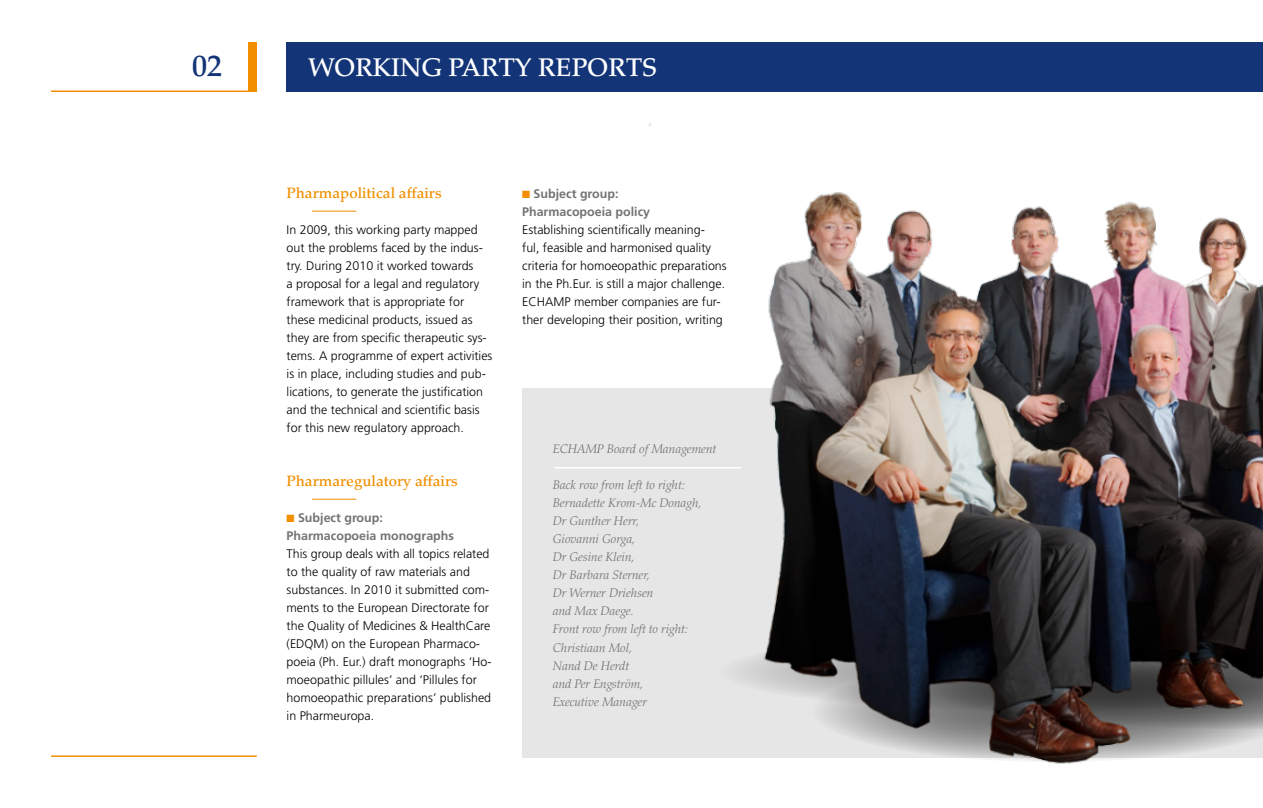
<style>
.page{position:relative;width:1263px;height:808px;background:#fff}
.page>*{position:absolute;margin:0;border:0;box-sizing:border-box;transform-origin:0 0}
.t1{font:500 30px "Palatino LT Std";color:#133578}
.t2{font:500 25.5px "Palatino LT Std";color:#fff}
.t3{font:500 15px "Palatino LT Std";color:#f18f00}
.t4{font:300 12.45px/18px "Frutiger LT";color:#000}
.t5{font:italic 300 12.45px/18px "Palatino LT Std";color:#747373}
.t6{font:700 12.45px/18px "Frutiger LT";color:#747373}
.s1{color:#f18f00}
</style>
<div class="page">
<div style="left:522px;top:388px;width:741px;height:370px;background:#e6e6e6"></div>
<hr style="left:51px;top:90px;width:206px;height:2px;background:#f18f00">
<hr style="left:51px;top:755px;width:206px;height:2px;background:#f18f00">
<div style="left:287px;top:43px;width:976px;height:49px;background:#133578"></div>
<div style="left:248px;top:43px;width:9px;height:49px;background:#f18f00"></div>
<hr style="left:312px;top:211px;width:44px;height:1px;background:#f18f00">
<hr style="left:312px;top:499px;width:44px;height:1px;background:#f18f00">
<img style="left:649px;top:122px;width:614px;height:642px">
<hr style="left:554px;top:467px;width:187px;height:1px;background:#fff">
<h1 class="t1" style="left:192px;top:48px;width:31px">02</h1>
<h2 class="t2" style="left:308px;top:52px;width:173px">WORKIN G PART</h2>
<h2 class="t2" style="left:515px;top:52px;width:111px">Y REPORTS</h2>
<p class="t3" style="left:287px;top:184px;width:157px">Pharmapolitical affairs</p>
<p class="t4" style="left:287px;top:221px;width:207px">In 2009, this working party mapped out the problems faced by the indus&shy;try. During 2010 it worked towards<br>a proposal for a legal and regulatory framework that is appropriate for these medicinal products, issued as they are from specific therapeutic sys&shy;tems. A programme of expert activities is in place, including studies and pub&shy;lications, to generate the justification and the technical and scientific basis for this new regulatory approach.</p>
<p class="t3" style="left:287px;top:472px;width:173px">Pharmaregulatory affairs</p>
<p class="t6" style="left:287px;top:509px;width:169px"><span class="s1">■</span> Subject group:<br>Pharmacopoeia monographs</p>
<p class="t4" style="left:287px;top:545px;width:207px">This group deals with all topics related to the quality of raw materials and substances. In 2010 it submitted com&shy;ments to the European Directorate for the Quality of Medicines &amp; HealthCare (EDQM) on the European Pharmaco&shy;poeia (Ph. Eur.) draft monographs ‘Ho&shy;moeopathic pillules’ and ‘Pillules for homoeopathic preparations’ published in Pharmeuropa.</p>
<p class="t6" style="left:522px;top:185px;width:129px"><span class="s1">■</span> Subject group:<br>Pharmacopoeia policy</p>
<p class="t4" style="left:522px;top:221px;width:206px">Establishing scientifically meaning-<br>ful, feasible and harmonised quality criteria for homoeopathic preparations in the Ph.Eur. is still a major challenge.<br>ECHAMP member companies are fur&shy;ther developing their position, writing</p>
<p class="t5" style="left:553px;top:440px;width:165px">ECHAMP Board of Management</p>
<p class="t5" style="left:553px;top:476px;width:150px">Back row from left to right:<br>Bernadette Krom-Mc Donagh,<br>Dr Gunther Herr,<br>Giovanni Gorga,<br>Dr Gesine Klein,<br>Dr Barbara Sterner,<br>Dr Werner Driehsen<br>and Max Daege.<br>Front row from left to right:<br>Christiaan Mol,<br>Nand De Herdt<br>and Per Engström,<br>Executive Manager</p>
</div>
